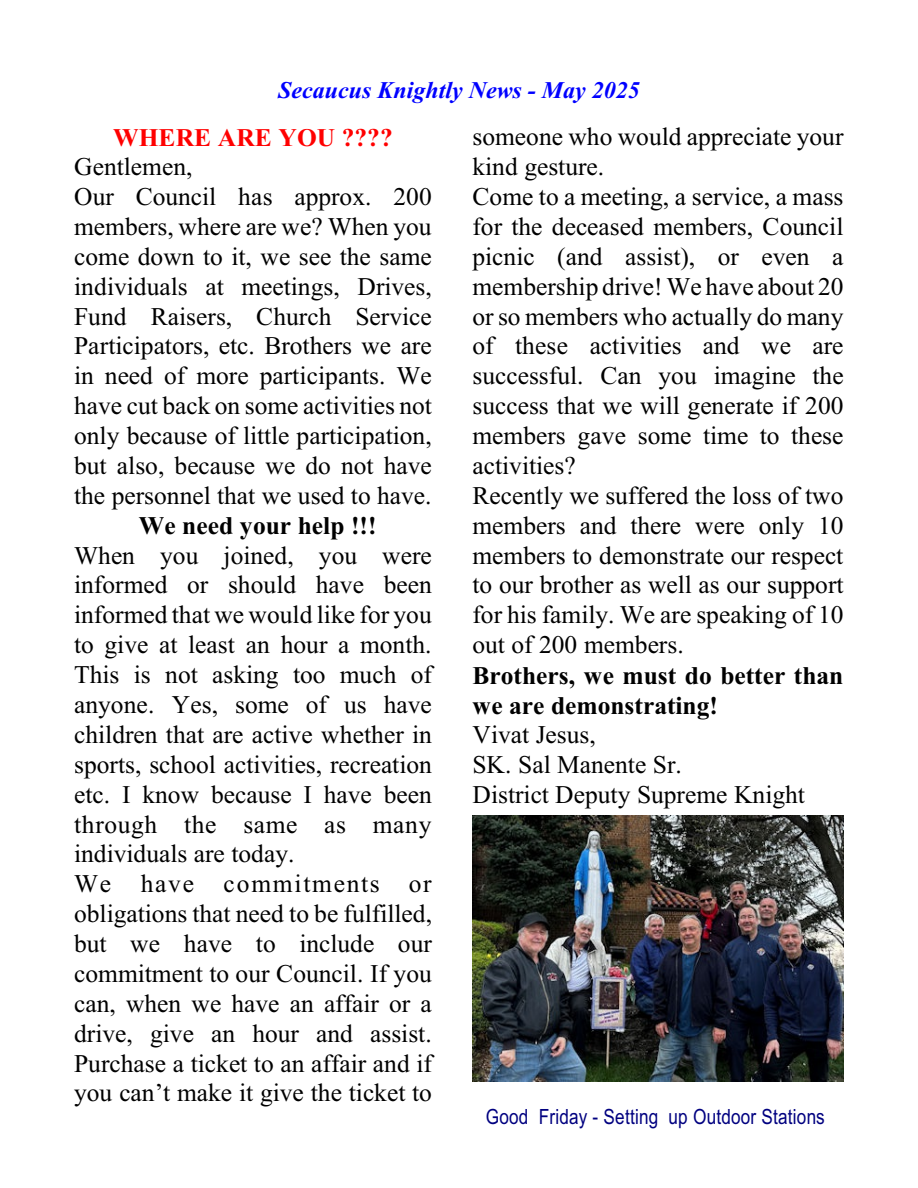
<style>
.page{position:relative;width:918px;height:1188px;background:#fff}
.page>*{position:absolute;margin:0;border:0;box-sizing:border-box;transform-origin:0 0}
.t1{font:25.5px/29.8px "Times New Roman";color:#000}
.t2{font:700 25.5px/29.8px "Times New Roman";color:#000}
.t3{font:700 25.5px "Times New Roman";letter-spacing:.005em;color:#f00}
.t4{font:italic 700 24px "Times New Roman";color:#00f}
.t5{font:21px "Arial Narrow";letter-spacing:.01em;color:#000080}
</style>
<div class="page">
<img style="left:473px;top:815px;width:371px;height:266px">
<p class="t4" style="left:278px;top:82px;width:363px">Secaucus Knightly News - May 2025</p>
<p class="t3" style="left:113px;top:129px;width:281px">WHERE ARE YOU ????</p>
<p class="t1" style="left:74px;top:154px;width:359px">Gentlemen,<br>Our Council has approx. 200 members, where are we? When you come down to it, we see the same individuals at meetings, Drives,<br>Fund Raisers, Church Service<br>Participators, etc. Brothers we are in need of more participants. We have cut back on some activities not only because of little participation, but also, because we do not have the personnel that we used to have.</p>
<p class="t2" style="left:139px;top:513px;width:239px">We need your help !!!</p>
<p class="t1" style="left:74px;top:543px;width:359px">When you joined, you were informed or should have been informed that we would like for you to give at least an hour a month.<br>This is not asking too much of anyone. Yes, some of us have children that are active whether in sports, school activities, recreation etc. I know because I have been through the same as many individuals are today.<br>We have commitments or obligations that need to be fulfilled, but we have to include our commitment to our Council. If you can, when we have an affair or a drive, give an hour and assist.<br>Purchase a ticket to an affair and if you can’t make it give the ticket to</p>
<p class="t1" style="left:472px;top:124px;width:373px">someone who would appreciate your kind gesture.<br>Come to a meeting, a service, a mass for the deceased members, Council picnic (and assist), or even a membership drive! We have about 20 or so members who actually do many of these activities and we are successful. Can you imagine the success that we will generate if 200 members gave some time to these activities?<br>Recently we suffered the loss of two members and there were only 10 members to demonstrate our respect to our brother as well as our support for his family. We are speaking of 10 out of 200 members.</p>
<p class="t2" style="left:472px;top:663px;width:372px">Brothers, we must do better than we are demonstrating!</p>
<p class="t1" style="left:472px;top:722px;width:334px">Vivat Jesus,<br>SK. Sal Manente Sr.<br>District Deputy Supreme Knight</p>
<p class="t5" style="left:486px;top:1109px;width:341px">Good Friday - Setting up Outdoor Stations</p>
</div>
